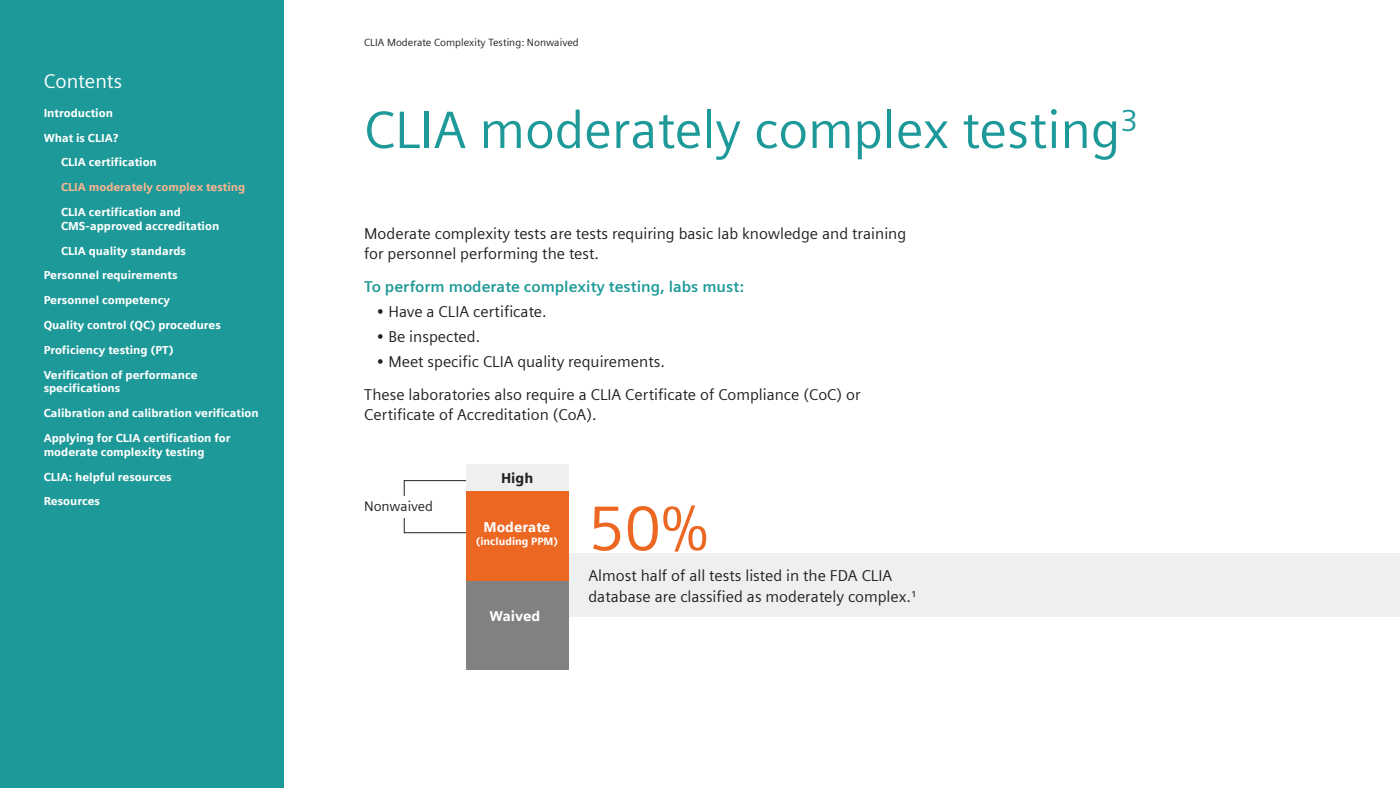
<style>
.page{position:relative;width:1400px;height:788px;background:#fff}
.page>*{position:absolute;margin:0;border:0;box-sizing:border-box;transform-origin:0 0}
.t1{font:63px "Siemens Sans";color:#ec6722}
.t2{font:52.5px "Siemens Sans";color:#1e9999}
.t3{font:19.95px "Siemens Sans";color:#fff}
.t4{font:15.75px/20.1px "Siemens Sans";color:#231f20}
.t5{font:700 15.75px "Siemens Sans";color:#1e9999}
.t6{font:900 14px "Siemens Sans";color:#fff}
.t7{font:14px "Siemens Sans";color:#231f20}
.t8{font:900 14px "Siemens Sans";color:#231f20}
.t9{font:900 11.38px/24.8px "Siemens Sans";color:#fff}
.t10{font:900 11.38px "Siemens Sans";color:#f9b590}
.t11{font:10.5px "Siemens Sans";color:#231f20}
.t12{font:900 10.5px "Siemens Sans";color:#fff}
</style>
<div class="page">
<div style="left:0;top:0;width:283px;height:788px;background:#1e9999"></div>
<div style="left:404px;top:480px;width:68px;height:53px;border:1px solid #231f20"></div>
<div style="left:481px;top:554px;width:919px;height:63px;background:#edeff0"></div>
<div style="left:465px;top:580px;width:103px;height:89px;background:#808180"></div>
<div style="left:465px;top:491px;width:103px;height:89px;background:#ec6722"></div>
<div style="left:465px;top:464px;width:103px;height:26px;background:#edeff0"></div>
<div style="left:399px;top:496px;width:10px;height:21px;background:#fff"></div>
<h3 class="t3" style="left:44px;top:66px;width:80px">Contents</h3>
<p class="t9" style="left:44px;top:100px;width:71px">Introduction</p>
<p class="t9" style="left:44px;top:125px;width:76px">What is CLIA?</p>
<p class="t9" style="left:61px;top:149px;width:97px">CLIA certification</p>
<p class="t10" style="left:61px;top:178px;width:186px">CLIA moderately complex testing</p>
<p class="t9" style="left:61px;top:205px;width:160px;line-height:13.7px">CLIA certification and<br>CMS-approved accreditation</p>
<p class="t9" style="left:44px;top:237px;width:179px;text-indent:17px">CLIA quality standards<br>Personnel requirements<br>Personnel competency<br>Quality control (QC) procedures<br>Proficiency testing (PT)<br>Verification of performance</p>
<p class="t9" style="left:44px;top:375px;width:217px">specifications<br>Calibration and calibration verification<br>Applying for CLIA certification for</p>
<p class="t9" style="left:44px;top:438px;width:163px">moderate complexity testing<br>CLIA: helpful resources<br>Resources</p>
<p class="t11" style="left:364px;top:34px;width:216px">CLIA Moderate Complexity Testing: Nonwaived</p>
<h2 class="t2" style="left:364px;top:90px;width:775px">CLIA moderately complex testing<sup>3</sup></h2>
<h3 class="t4" style="left:364px;top:222px;width:544px">Moderate complexity tests are tests requiring basic lab knowledge and training for personnel performing the test.</h3>
<h3 class="t5" style="left:364px;top:274px;width:381px">To perform moderate complexity testing, labs must:</h3>
<h3 class="t4" style="left:377px;top:300px;width:172px">• Have a CLIA certificate.</h3>
<h3 class="t4" style="left:377px;top:325px;width:105px">• Be inspected.</h3>
<h3 class="t4" style="left:364px;top:344px;width:498px;line-height:32.6px;text-indent:12px">• Meet specific CLIA quality requirements.<br>These laboratories also require a CLIA Certificate of Compliance (CoC) or</h3>
<h3 class="t4" style="left:364px;top:403px;width:234px">Certificate of Accreditation (CoA).</h3>
<p class="t7" style="left:364px;top:495px;width:71px">Nonwaived</p>
<p class="t8" style="left:501px;top:467px;width:34px">High</p>
<p class="t6" style="left:483px;top:516px;width:68px">Moderate</p>
<p class="t12" style="left:476px;top:532px;width:84px">(including PPM)</p>
<p class="t6" style="left:489px;top:605px;width:52px">Waived</p>
<h1 class="t1" style="left:588px;top:481px;width:122px">50%</h1>
<h3 class="t4" style="left:588px;top:564px;width:330px">Almost half of all tests listed in the FDA CLIA database are classified as moderately complex.1</h3>
</div>
